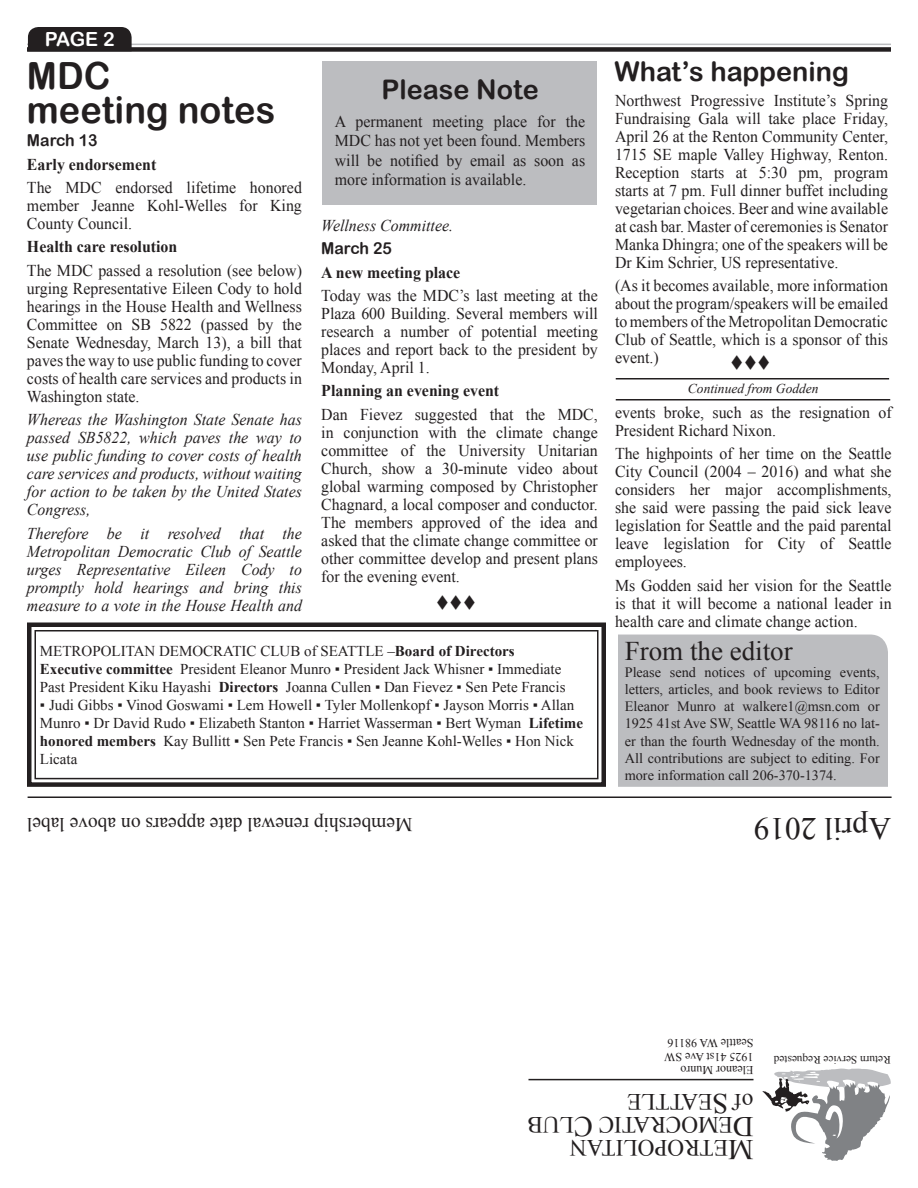
<style>
.page{position:relative;width:918px;height:1188px;background:#fff}
.page>*{position:absolute;margin:0;border:0;box-sizing:border-box;transform-origin:0 0}
.t1{font:37.5px "Arial Rounded MT Bold";color:#231f20;scale:.96 1}
.t2{font:31.5px "Times New Roman";color:#231f20}
.t3{font:28.5px "Times New Roman";color:#231f20}
.Header_1{font:27px "Arial Rounded MT Bold";color:#231f20}
.t4{font:27px "Times New Roman";color:#231f20}
.Body_Text{font:27px "Arial Rounded MT Bold";color:#231f20}
.t5{font:23.25px "Times New Roman";color:#231f20}
.t6{font:19.5px "Times New Roman";color:#231f20}
.Header_2{font:19.5px "Arial Rounded MT Bold";color:#fff}
.t7{font:18px "Wingdings";color:#231f20}
.t8{font:16.5px/18px "Times New Roman";color:#231f20;text-align:justify;scale:.96 1}
.t9{font:italic 16.5px/18px "Times New Roman";color:#231f20;text-align:justify;scale:.96 1}
.t10{font:700 16.5px "Times New Roman";color:#231f20;scale:.96 1}
.t11{font:16.5px "Arial Rounded MT Bold";color:#231f20;scale:.96 1}
.t12{font:15px/18px "Times New Roman";color:#231f20}
.t13{font:14.25px/17.1px "Times New Roman";color:#231f20;text-align:justify}
.t14{font:italic 13.5px "Times New Roman";color:#231f20}
.t15{font:12px "Times New Roman";color:#231f20}
.t16{font:11.25px "Times New Roman";color:#231f20}
.s1{font-weight:700}
</style>
<div class="page">
<svg style="left:27px;top:622px;width:579px;height:165px"></svg>
<div style="left:34px;top:630px;width:565px;height:149px;border:2px solid #231f20"></div>
<div style="left:618px;top:635px;width:270px;height:152px;background:#bcbdc0"></div>
<hr style="left:27px;top:44px;width:864px;height:1px;background:#bcbdc0">
<div style="left:28px;top:27px;width:104px;height:20px;background:#231f20"></div>
<div style="left:27px;top:47px;width:864px;height:5px;background:#231f20"></div>
<hr style="left:529px;top:1079px;width:225px;height:1px;background:#231f20">
<svg style="left:762px;top:1069px;width:129px;height:92px"></svg>
<hr style="left:28px;top:796px;width:864px;height:2px;background:#231f20">
<div style="left:322px;top:62px;width:275px;height:143px;background:#bcbdc0"></div>
<hr style="left:616px;top:399px;width:274px;height:1px;background:#231f20">
<hr style="left:616px;top:378px;width:273px;height:2px;background:#231f20">
<p class="Header_2" style="left:45px;top:28px;width:71px">PAGE 2</p>
<p class="t1" style="left:27px;top:53px;width:89px">MDC</p>
<p class="t1" style="left:27px;top:87px;width:260px">meeting notes</p>
<p class="t11" style="left:27px;top:130px;width:75px">March 13</p>
<p class="t10" style="left:27px;top:153px;width:136px">Early endorsement</p>
<p class="t8" style="left:27px;top:178px;width:288px">The MDC endorsed lifetime honored member Jeanne Kohl-Welles for King County Council.</p>
<p class="t10" style="left:27px;top:235px;width:158px">Health care resolution</p>
<p class="t8" style="left:27px;top:261px;width:288px">The MDC passed a resolution (see below) urging Representative Eileen Cody to hold hearings in the House Health and Wellness Committee on SB 5822 (passed by the Senate Wednesday, March 13), a bill that paves the way to use public funding to cover costs of health care services and products in Washington state.</p>
<p class="t9" style="left:27px;top:410px;width:288px">Whereas the Washington State Senate has passed SB5822, which paves the way to use public funding to cover costs of health care services and products, without waiting for action to be taken by the United States Congress,</p>
<p class="t9" style="left:27px;top:524px;width:288px">Therefore be it resolved that the Metropolitan Democratic Club of Seattle urges Representative Eileen Cody to promptly hold hearings and bring this measure to a vote in the House Health and</p>
<p class="Body_Text" style="left:381px;top:74px;width:159px">Please Note</p>
<p class="t8" style="left:335px;top:111px;width:262px;line-height:19.5px">A permanent meeting place for the MDC has not yet been found. Members will be notified by email as soon as more information is available.</p>
<p class="t9" style="left:321px;top:216px;width:139px">Wellness Committee.</p>
<p class="t11" style="left:321px;top:239px;width:75px">March 25</p>
<p class="t10" style="left:321px;top:261px;width:146px">A new meeting place</p>
<p class="t8" style="left:321px;top:286px;width:290px">Today was the MDC’s last meeting at the Plaza 600 Building. Several members will research a number of potential meeting places and report back to the president by Monday, April 1.</p>
<p class="t10" style="left:321px;top:380px;width:187px">Planning an evening event</p>
<p class="t8" style="left:321px;top:405px;width:290px">Dan Fievez suggested that the MDC, in conjunction with the climate change committee of the University Unitarian Church, show a 30-minute video about global warming composed by Christopher Chagnard, a local composer and conductor.<br>The members approved of the idea and asked that the climate change committee or other committee develop and present plans for the evening event.</p>
<p class="t7" style="left:436px;top:592px;width:42px">▼▼▼</p>
<p class="t12" style="left:40px;top:642px;width:476px">METROPOLITAN DEMOCRATIC CLUB of SEATTLE –<span class="s1">Board of Directors</span></p>
<p class="t12" style="left:40px;top:660px;width:527px"><span class="s1">Executive committee</span> President Eleanor Munro ▪ President Jack Whisner ▪ Immediate<br>Past President Kiku Hayashi <span class="s1">Directors</span> Joanna Cullen ▪ Dan Fievez ▪ Sen Pete Francis</p>
<p class="t12" style="left:40px;top:696px;width:545px">▪ Judi Gibbs ▪ Vinod Goswami ▪ Lem Howell ▪ Tyler Mollenkopf ▪ Jayson Morris ▪ Allan Munro ▪ Dr David Rudo ▪ Elizabeth Stanton ▪ Harriet Wasserman ▪ Bert Wyman <span class="s1">Lifetime honored members</span> Kay Bullitt ▪ Sen Pete Francis ▪ Sen Jeanne Kohl-Welles ▪ Hon Nick Licata</p>
<p class="Header_1" style="left:614px;top:56px;width:236px">What’s happening</p>
<p class="t8" style="left:615px;top:91px;width:286px">Northwest Progressive Institute’s Spring Fundraising Gala will take place Friday, April 26 at the Renton Community Center, 1715 SE maple Valley Highway, Renton.<br>Reception starts at 5:30 pm, program starts at 7 pm. Full dinner buffet including vegetarian choices. Beer and wine available at cash bar. Master of ceremonies is Senator Manka Dhingra; one of the speakers will be Dr Kim Schrier, US representative.</p>
<p class="t8" style="left:615px;top:277px;width:286px">(As it becomes available, more information about the program/speakers will be emailed to members of the Metropolitan Democratic Club of Seattle, which is a sponsor of this event.)</p>
<p class="t7" style="left:730px;top:352px;width:42px">▼▼▼</p>
<p class="t14" style="left:688px;top:380px;width:132px">Continued from Godden</p>
<p class="t8" style="left:615px;top:403px;width:290px">events broke, such as the resignation of<br>President Richard Nixon.</p>
<p class="t8" style="left:615px;top:445px;width:290px">The highpoints of her time on the Seattle City Council (2004 – 2016) and what she considers her major accomplishments, she said were passing the paid sick leave legislation for Seattle and the paid parental leave legislation for City of Seattle employees.</p>
<p class="t8" style="left:615px;top:576px;width:290px">Ms Godden said her vision for the Seattle is that it will become a national leader in health care and climate change action.</p>
<p class="t4" style="left:625px;top:633px;width:169px">From the editor</p>
<p class="t13" style="left:625px;top:664px;width:257px">Please send notices of upcoming events, letters, articles, and book reviews to Editor Eleanor Munro at walkere1@msn.com or 1925 41st Ave SW, Seattle WA 98116 no lat&shy;er than the fourth Wednesday of the month.<br>All contributions are subject to editing. For more information call 206‑370‑1374.</p>
<p class="t6" style="left:413px;top:838px;width:387px;rotate:-180deg">Membership renewal date appears on above label</p>
<p class="t2" style="left:891px;top:850px;width:139px;rotate:-180deg">April 2019</p>
<p class="t15" style="left:754px;top:1051px;width:87px;rotate:-180deg">Seattle WA 98116</p>
<p class="t15" style="left:754px;top:1065px;width:91px;rotate:-180deg">1925 41st Ave SW</p>
<p class="t15" style="left:754px;top:1078px;width:74px;rotate:-180deg">Eleanor Munro</p>
<p class="t5" style="left:712px;top:1118px;width:87px;rotate:-180deg">EATTLE</p>
<p class="t3" style="left:728px;top:1123px;width:17px;rotate:-180deg">S</p>
<p class="t5" style="left:754px;top:1118px;width:21px;rotate:-180deg">of</p>
<p class="t5" style="left:574px;top:1140px;width:48px;rotate:-180deg">LUB</p>
<p class="t3" style="left:593px;top:1145px;width:21px;rotate:-180deg">C</p>
<p class="t5" style="left:733px;top:1140px;width:136px;rotate:-180deg">EMOCRATIC</p>
<p class="t3" style="left:754px;top:1145px;width:22px;rotate:-180deg">D</p>
<p class="t5" style="left:728px;top:1163px;width:160px;rotate:-180deg">ETROPOLITAN</p>
<p class="t3" style="left:754px;top:1169px;width:27px;rotate:-180deg">M</p>
<p class="t16" style="left:891px;top:1068px;width:118px;rotate:-180deg">Return Service Requested</p>
</div>
